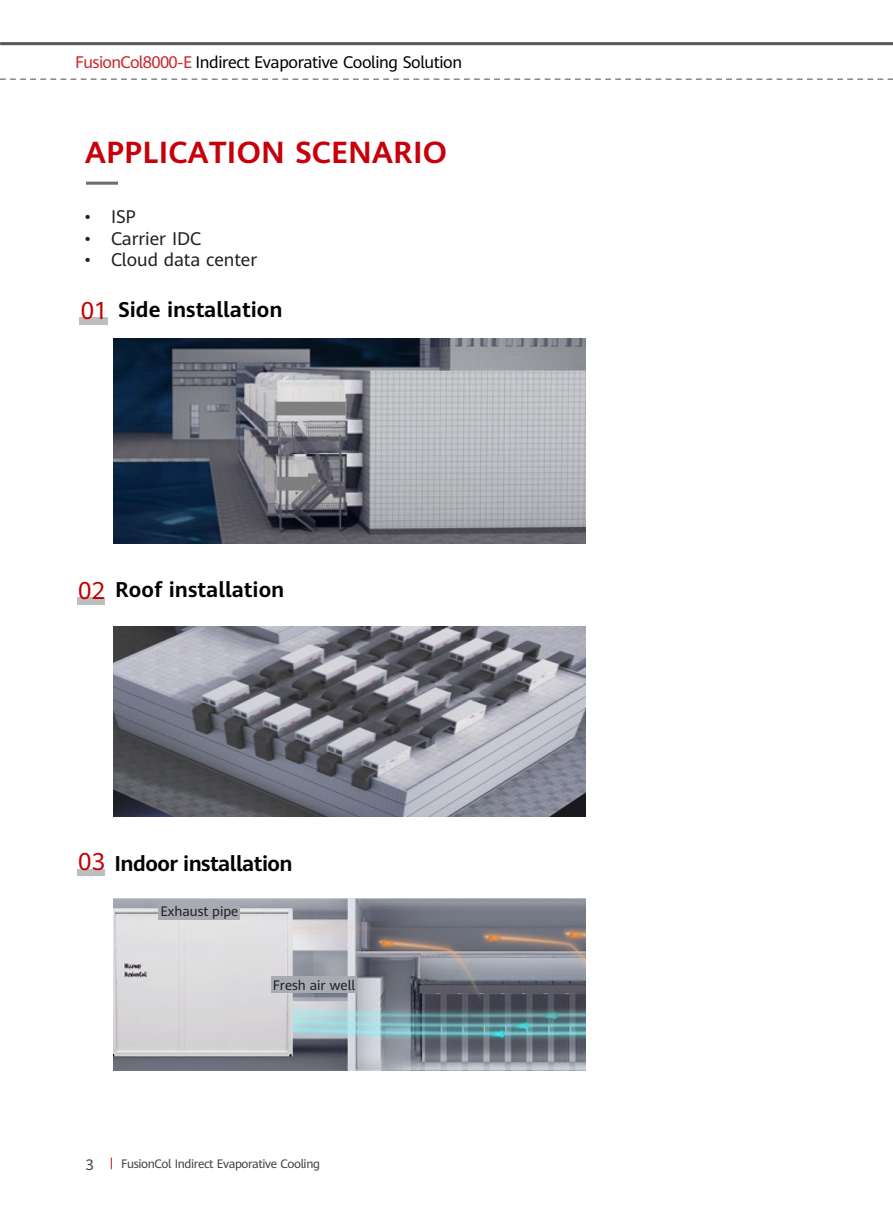
<style>
.page{position:relative;width:893px;height:1212px;background:#fff}
.page>*{position:absolute;margin:0;border:0;box-sizing:border-box;transform-origin:0 0}
.t1{font:700 30px "Huawei Sans";letter-spacing:.005em;color:#c7000b}
.t2{font:24px "Huawei Sans";color:#c00000}
.t3{font:700 21px "Huawei Sans";color:#000}
.t4{font:700 21px "Huawei Sans";letter-spacing:-.025em;color:#000}
.t5{font:18px "Huawei Sans";letter-spacing:-.005em;color:#231f20}
.t6{font:16.5px "Huawei Sans";letter-spacing:-.025em;color:#000}
.t7{font:15px "Huawei Sans";color:#414042}
.t8{font:13.5px "Huawei Sans";color:#231f20}
.t9{font:12px "Huawei Sans";letter-spacing:-.03em;color:#414042}
.s1{color:#c9252b}
.s2{font-weight:300}
</style>
<div class="page">
<img style="left:113px;top:899px;width:472px;height:172px">
<hr style="left:0;top:42px;width:892px;height:3px;background:#58595b">
<svg style="left:0;top:78px;width:892px;height:2px"></svg>
<div style="left:79px;top:317px;width:28px;height:7px;background:#bcbec0"></div>
<div style="left:77px;top:597px;width:28px;height:7px;background:#bcbec0"></div>
<div style="left:77px;top:869px;width:28px;height:7px;background:#bcbec0"></div>
<hr style="left:86px;top:182px;width:32px;height:3px;background:#6d6e71">
<img style="left:114px;top:338px;width:471px;height:206px">
<img style="left:113px;top:626px;width:472px;height:190px">
<div style="left:158px;top:903px;width:81px;height:17px;background:#a9abb3"></div>
<div style="left:271px;top:977px;width:85px;height:16px;background:#a9abb3"></div>
<p class="t6" style="left:75px;top:51px;width:388px"><span class="s1">FusionCol8000-E</span> Indirect Evaporative Cooling Solution</p>
<p class="t1" style="left:85px;top:131px;width:363px">APPLICATION SCENARIO</p>
<p class="t5" style="left:84px;top:204px;width:53px"><span class="s2">•</span> ISP</p>
<p class="t5" style="left:84px;top:226px;width:119px"><span class="s2">•</span> Carrier IDC</p>
<p class="t5" style="left:84px;top:247px;width:175px"><span class="s2">•</span> Cloud data center</p>
<p class="t2" style="left:81px;top:293px;width:28px">01</p>
<p class="t3" style="left:118px;top:295px;width:166px">Side installation</p>
<p class="t2" style="left:78px;top:573px;width:28px">02</p>
<p class="t3" style="left:115px;top:575px;width:171px">Roof installation</p>
<p class="t2" style="left:78px;top:845px;width:28px">03</p>
<p class="t4" style="left:114px;top:849px;width:180px">Indoor installation</p>
<p class="t8" style="left:161px;top:902px;width:79px">Exhaust pipe</p>
<p class="t8" style="left:273px;top:975px;width:84px">Fresh air well</p>
<p class="t7" style="left:86px;top:1154px;width:10px">3</p>
<p class="t9" style="left:121px;top:1156px;width:200px">FusionCol Indirect Evaporative Cooling</p>
</div>
